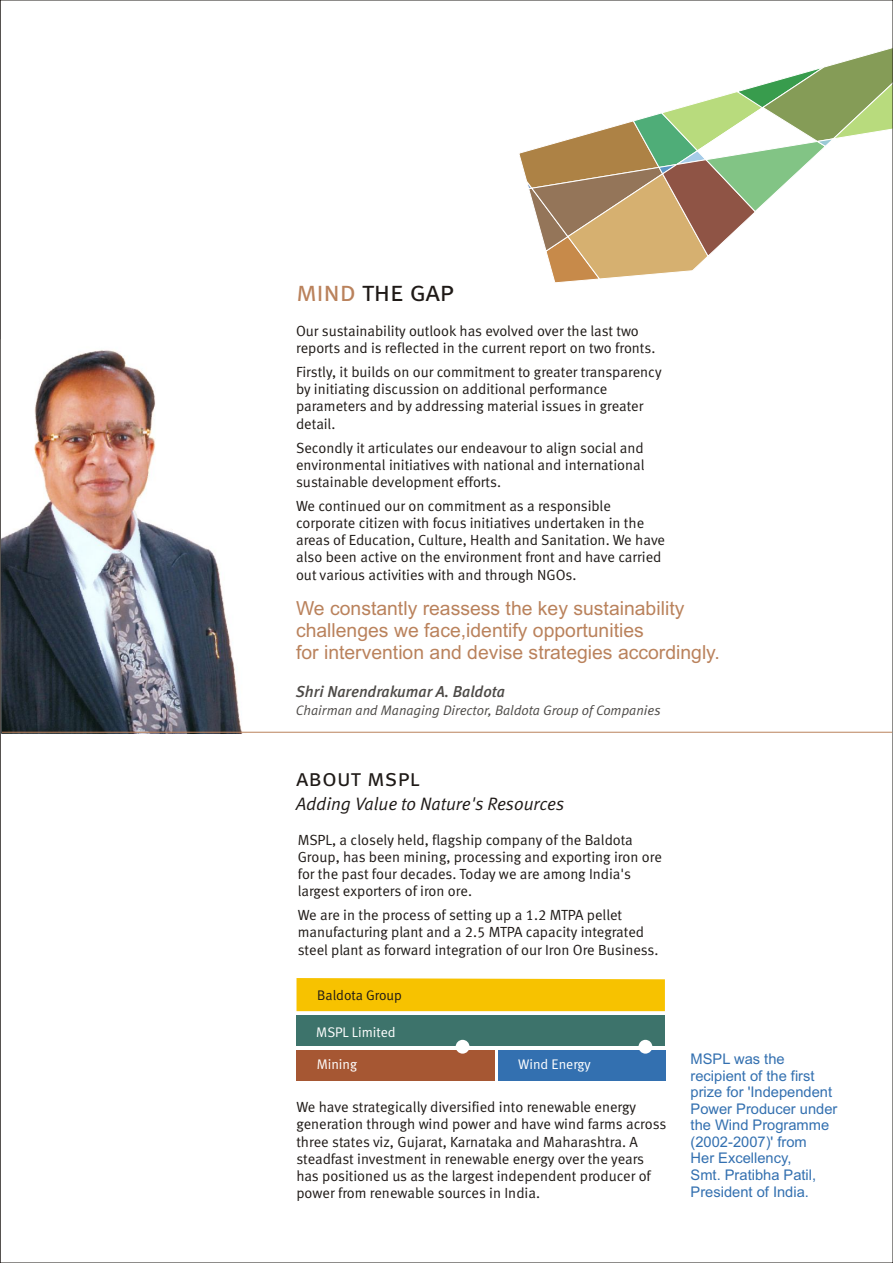
<style>
.page{position:relative;width:893px;height:1263px;background:#fff}
.page>*{position:absolute;margin:0;border:0;box-sizing:border-box;transform-origin:0 0}
.t1{font:28.5px "Meta Normal LF Caps";letter-spacing:-.03em;color:#1f1a17}
.t2{font:24px "Meta Normal LF Caps";color:#1f1a17}
.t3{font:19.35px/21.6px "Arial";color:#ba825c}
.t4{font:italic 18px "Meta Normal";color:#1f1a17}
.t5{font:italic 500 15.75px "Meta";color:#4d4a47}
.t6{font:14.7px/17.1px "Meta Normal LF";color:#1f1a17}
.t7{font:14.7px/16.5px "Arial";color:#3370b0}
.t8{font:13.95px "Meta Normal LF";color:#fff}
.t9{font:13.95px "Meta Normal LF";color:#1f1a17}
.t10{font:italic 13.8px "Meta Normal";color:#4d4a47}
.s1{color:#ba825c}
</style>
<div class="page">
<svg style="left:519px;top:48px;width:372px;height:235px"></svg>
<img style="left:1px;top:350px;width:273px;height:384px">
<hr style="left:2px;top:732px;width:890px;height:1px;background:#ba825c">
<div style="left:296px;top:1050px;width:199px;height:30px;background:#a65733"></div>
<div style="left:296px;top:1015px;width:369px;height:31px;background:#3d736b"></div>
<div style="left:296px;top:978px;width:369px;height:33px;background:#f7c200"></div>
<div style="left:499px;top:1050px;width:167px;height:30px;background:#3370b0"></div>
<div style="left:456px;top:1040px;width:13px;height:13px;background:#fff;border-radius:50%"></div>
<div style="left:638px;top:1040px;width:14px;height:13px;background:#fff;border-radius:50%"></div>
<svg style="left:0;top:0;width:1px;height:1263px"></svg>
<h1 class="t1" style="left:296px;top:275px;width:159px"><span class="s1">mind</span> the gap</h1>
<p class="t6" style="left:296px;top:322px;width:361px">Our sustainability outlook has evolved over the last two reports and is reflected in the current report on two fronts.</p>
<p class="t6" style="left:296px;top:363px;width:367px">Firstly, it builds on our commitment to greater transparency by initiating discussion on additional performance parameters and by addressing material issues in greater detail.</p>
<p class="t6" style="left:296px;top:439px;width:350px;text-align:justify">Secondly it articulates our endeavour to align social and environmental initiatives with national and international sustainable development efforts.</p>
<p class="t6" style="left:296px;top:497px;width:371px">We continued our on commitment as a responsible corporate citizen with focus initiatives undertaken in the areas of Education, Culture, Health and Sanitation. We have also been active on the environment front and have carried out various activities with and through NGOs.</p>
<h3 class="t3" style="left:296px;top:599px;width:425px">We constantly reassess the key sustainability challenges we face,identify opportunities<br>for intervention and devise strategies accordingly.</h3>
<p class="t5" style="left:296px;top:682px;width:211px">Shri Narendrakumar A. Baldota</p>
<p class="t10" style="left:296px;top:702px;width:366px">Chairman and Managing Director, Baldota Group of Companies</p>
<h2 class="t2" style="left:296px;top:763px;width:125px">about mspl</h2>
<p class="t4" style="left:296px;top:793px;width:270px">Adding Value to Nature's Resources</p>
<p class="t6" style="left:298px;top:831px;width:366px">MSPL, a closely held, flagship company of the Baldota Group, has been mining, processing and exporting iron ore for the past four decades. Today we are among India's largest exporters of iron ore.</p>
<p class="t6" style="left:298px;top:906px;width:362px">We are in the process of setting up a 1.2 MTPA pellet manufacturing plant and a 2.5 MTPA capacity integrated steel plant as forward integration of our Iron Ore Business.</p>
<p class="t9" style="left:317px;top:987px;width:86px">Baldota Group</p>
<p class="t8" style="left:316px;top:1024px;width:81px">MSPL Limited</p>
<p class="t8" style="left:317px;top:1056px;width:42px">Mining</p>
<p class="t8" style="left:518px;top:1056px;width:74px">Wind Energy</p>
<p class="t6" style="left:296px;top:1098px;width:372px">We have strategically diversified into renewable energy generation through wind power and have wind farms across three states viz, Gujarat, Karnataka and Maharashtra. A steadfast investment in renewable energy over the years has positioned us as the largest independent producer of power from renewable sources in India.</p>
<p class="t7" style="left:691px;top:1052px;width:148px">MSPL was the recipient of the first prize for 'Independent<br>Power Producer under the Wind Programme (2002-2007)' from<br>Her Excellency,<br>Smt. Pratibha Patil,<br>President of India.</p>
</div>
